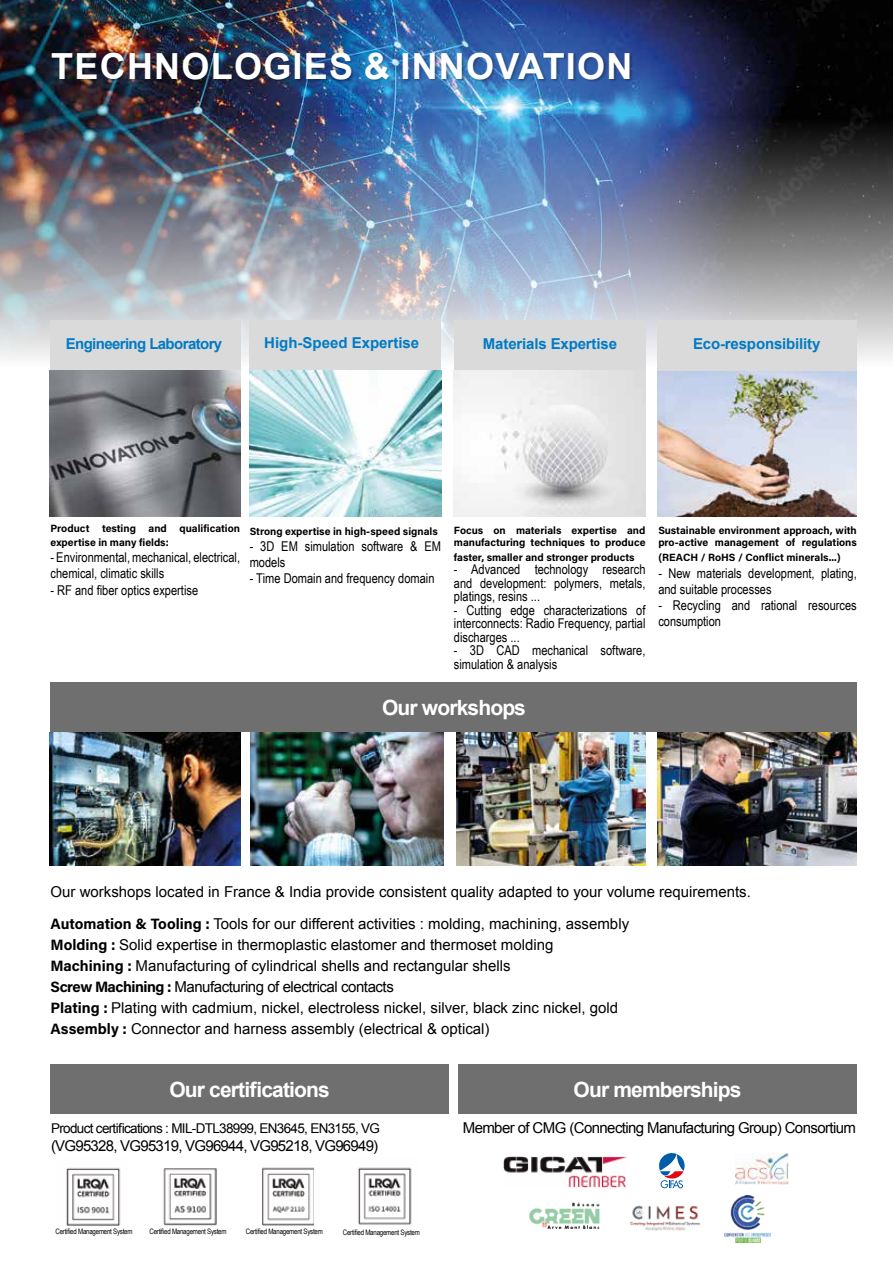
<style>
.page{position:relative;width:893px;height:1263px;background:#fff}
.page>*{position:absolute;margin:0;border:0;box-sizing:border-box;transform-origin:0 0}
.t1{font:700 36px "Arial";letter-spacing:.035em;color:#fff}
.t2{font:700 21px "Arial";letter-spacing:-.04em;color:#fff}
.t3{font:15px/21px "Arial";color:#000}
.t4{font:700 15px "Arial";letter-spacing:-.01em;color:#007bc4}
.t5{font:15px "Arial";letter-spacing:-.04em;color:#000}
.t6{font:15px "Arial";letter-spacing:-.05em;color:#000}
.t7{font:700 15px "Arial";letter-spacing:-.04em;color:#007bc4}
.t8{font:13.5px/13.5px "Arial Narrow";color:#000}
.t9{font:13.5px "Arial";letter-spacing:-.05em;color:#000}
.t10{font:10.5px/12.6px "Acumin Variable Concept";color:#000}
.t11{font:7.5px "Arial Narrow";letter-spacing:-.03em;color:#000}
.s1{font-family:"Acumin Variable Concept"}
</style>
<div class="page">
<hr style="left:0;top:204px;width:1px;height:650px;background:#2b89ca">
<img style="left:0;top:172px;width:1px;height:251px">
<img style="left:0;top:0;width:1px;height:172px">
<hr style="left:0;top:806px;width:1px;height:457px;background:#e6d3c2">
<img style="left:1px;top:0;width:892px;height:366px">
<div style="left:657px;top:320px;width:200px;height:52px;background:#dadada"></div>
<div style="left:52px;top:53px;width:581px;height:30px;background:#000;opacity:.29"></div>
<img style="left:657px;top:371px;width:199px;height:146px">
<div style="left:250px;top:321px;width:191px;height:49px;background:#dadada"></div>
<img style="left:250px;top:371px;width:191px;height:146px">
<div style="left:454px;top:321px;width:191px;height:49px;background:#dadada"></div>
<img style="left:454px;top:371px;width:191px;height:146px">
<div style="left:50px;top:321px;width:190px;height:49px;background:#dadada"></div>
<div style="left:50px;top:1065px;width:399px;height:49px;background:#706f6f"></div>
<div style="left:458px;top:1065px;width:399px;height:49px;background:#706f6f"></div>
<div style="left:50px;top:682px;width:807px;height:49px;background:#706f6f"></div>
<img style="left:50px;top:371px;width:190px;height:146px">
<img style="left:504px;top:1156px;width:122px;height:31px">
<svg style="left:659px;top:1153px;width:26px;height:35px"></svg>
<img style="left:735px;top:1153px;width:54px;height:32px">
<img style="left:529px;top:1202px;width:71px;height:26px">
<img style="left:630px;top:1205px;width:71px;height:26px">
<img style="left:50px;top:732px;width:190px;height:133px">
<img style="left:657px;top:732px;width:200px;height:133px">
<img style="left:456px;top:732px;width:189px;height:133px">
<img style="left:251px;top:732px;width:193px;height:133px">
<img style="left:263px;top:1167px;width:51px;height:58px">
<img style="left:163px;top:1168px;width:53px;height:58px">
<img style="left:66px;top:1168px;width:55px;height:58px">
<img style="left:358px;top:1167px;width:54px;height:58px">
<img style="left:724px;top:1195px;width:47px;height:47px">
<h1 class="t1" style="left:51px;top:41px;width:583px">TECHNOLOGIES &amp; INNOVATION</h1>
<p class="t7" style="left:66px;top:333px;width:158px">Engineering Laboratory</p>
<p class="t4" style="left:264px;top:332px;width:157px">High-Speed Expertise</p>
<p class="t4" style="left:483px;top:333px;width:136px">Materials Expertise</p>
<p class="t4" style="left:693px;top:333px;width:129px">Eco-responsibility</p>
<p class="t10" style="left:51px;top:520px;width:191px;line-height:14.4px">Product testing and qualification expertise in many fields:</p>
<p class="t8" style="left:51px;top:549px;width:191px;line-height:16.2px">- Environmental, mechanical, electrical, chemical, climatic skills</p>
<p class="t8" style="left:51px;top:583px;width:149px">- RF and fiber optics expertise</p>
<p class="t10" style="left:250px;top:524px;width:190px">Strong expertise in high-speed signals</p>
<p class="t8" style="left:250px;top:537px;width:193px;line-height:16.2px">- 3D EM simulation software &amp; EM models</p>
<p class="t8" style="left:250px;top:571px;width:186px">- Time Domain and frequency domain</p>
<p class="t10" style="left:454px;top:523px;width:193px">Focus on materials expertise and manufacturing techniques to produce</p>
<p class="t10" style="left:454px;top:550px;width:182px">faster, smaller and stronger products</p>
<p class="t8" style="left:454px;top:562px;width:193px;text-align:justify">- Advanced technology research and development: polymers, metals, platings, resins ...</p>
<p class="t8" style="left:454px;top:603px;width:193px;text-align:justify">- Cutting edge characterizations of interconnects: Radio Frequency, partial discharges ...</p>
<p class="t8" style="left:454px;top:643px;width:193px">- 3D CAD mechanical software, simulation &amp; analysis</p>
<h2 class="t2" style="left:382px;top:693px;width:145px">Our workshops</h2>
<p class="t10" style="left:658px;top:523px;width:200px">Sustainable environment approach, with pro-active management of regulations</p>
<p class="t10" style="left:658px;top:551px;width:184px">(REACH / RoHS / Conflict minerals...)</p>
<p class="t8" style="left:658px;top:564px;width:200px;line-height:16.2px">- New materials development, plating, and suitable processes</p>
<p class="t8" style="left:658px;top:597px;width:200px;line-height:16.2px">- Recycling and rational resources consumption</p>
<p class="t3" style="left:51px;top:876px;width:702px;line-height:31.5px">Our workshops located in France &amp; India provide consistent quality adapted to your volume requirements.<br><span class="s1">Automation &amp; Tooling :</span> Tools for our different activities : molding, machining, assembly</p>
<p class="t3" style="left:51px;top:934px;width:569px"><span class="s1">Molding :</span> Solid expertise in thermoplastic elastomer and thermoset molding <span class="s1">Machining :</span> Manufacturing of cylindrical shells and rectangular shells<br><span class="s1">Screw Machining :</span> Manufacturing of electrical contacts<br><span class="s1">Plating :</span> Plating with cadmium, nickel, electroless nickel, silver, black zinc nickel, gold <span class="s1">Assembly :</span> Connector and harness assembly (electrical &amp; optical)</p>
<h2 class="t2" style="left:169px;top:1075px;width:162px">Our certifications</h2>
<h2 class="t2" style="left:574px;top:1075px;width:169px">Our memberships</h2>
<p class="t9" style="left:51px;top:1119px;width:331px">Product certifications : MIL-DTL38999, EN3645, EN3155, VG</p>
<p class="t6" style="left:51px;top:1135px;width:329px">(VG95328, VG95319, VG96944, VG95218, VG96949)</p>
<p class="t11" style="left:56px;top:1226px;width:79px">Certified Management System</p>
<p class="t11" style="left:149px;top:1226px;width:79px">Certified Management System</p>
<p class="t11" style="left:246px;top:1226px;width:79px">Certified Management System</p>
<p class="t11" style="left:343px;top:1227px;width:79px">Certified Management System</p>
<p class="t5" style="left:463px;top:1118px;width:395px">Member of CMG (Connecting Manufacturing Group) Consortium</p>
</div>
